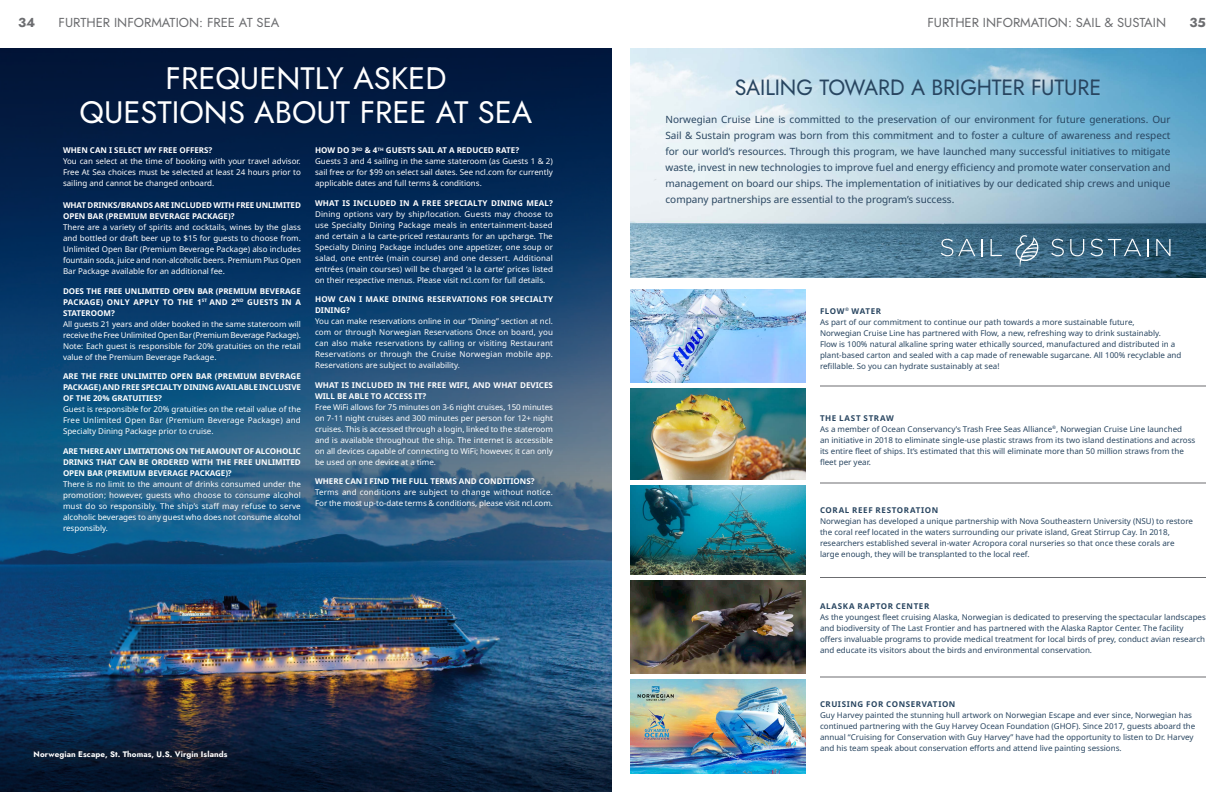
<style>
.page{position:relative;width:1224px;height:792px;background:#fff}
.page>*{position:absolute;margin:0;border:0;box-sizing:border-box;transform-origin:0 0}
.t1{font:31px/34px "Jost";color:#fff;text-align:center}
.Headlines{font:22px "Jost";letter-spacing:-.005em;color:#284560}
.t2{font:13px "Jost";color:#6c6d70}
.t3{font:10px/16px "Noto Sans";color:#284560;text-align:justify}
.Body{font:8px/11px "Noto Sans";color:#fff;text-align:justify}
.Body-2{font:8px/11px "Noto Sans";color:#284560}
.Heading{font:700 8px/11px "Noto Sans";color:#fff}
.Heading-2{font:8px/11px "Noto Sans";color:#fff;text-align:justify}
.Heading-3{font:700 8px "Noto Sans";letter-spacing:.07em;color:#284560}
.Heading-4{font:700 8px/11px "Noto Sans";letter-spacing:.02em;color:#fff}
.t4{font:8px "Jost";letter-spacing:.015em;color:#fff}
.Heading-5{font:700 8px "Noto Sans";letter-spacing:.095em;color:#284560}
.s1{font-weight:700}
</style>
<div class="page">
<img style="left:630px;top:48px;width:576px;height:230px">
<img style="left:630px;top:289px;width:176px;height:94px">
<img style="left:630px;top:388px;width:176px;height:92px">
<img style="left:630px;top:486px;width:176px;height:89px">
<img style="left:630px;top:580px;width:176px;height:94px">
<img style="left:630px;top:680px;width:176px;height:94px">
<svg style="left:820px;top:385px;width:386px;height:1px"></svg>
<svg style="left:630px;top:482px;width:576px;height:4px"></svg>
<svg style="left:630px;top:676px;width:576px;height:4px"></svg>
<hr style="left:820px;top:386px;width:386px;height:1px;background:#6c6d70">
<hr style="left:820px;top:483px;width:386px;height:1px;background:#6c6d70">
<hr style="left:820px;top:577px;width:386px;height:1px;background:#6c6d70">
<hr style="left:820px;top:677px;width:386px;height:1px;background:#6c6d70">
<svg style="left:941px;top:239px;width:34px;height:17px"></svg>
<svg style="left:982px;top:239px;width:1px;height:17px"></svg>
<svg style="left:991px;top:239px;width:11px;height:17px"></svg>
<svg style="left:1051px;top:239px;width:13px;height:17px"></svg>
<svg style="left:1070px;top:239px;width:14px;height:17px"></svg>
<svg style="left:1090px;top:239px;width:51px;height:17px"></svg>
<svg style="left:1147px;top:239px;width:2px;height:17px"></svg>
<svg style="left:1156px;top:239px;width:15px;height:17px"></svg>
<svg style="left:1016px;top:235px;width:22px;height:32px"></svg>
<img style="left:0;top:634px;width:612px;height:23px">
<img style="left:0;top:657px;width:612px;height:135px">
<svg style="left:0;top:48px;width:612px;height:586px;background:#14416a"></svg>
<div style="left:23px;top:741px;width:215px;height:29px;background:#231f20;opacity:.39"></div>
<h3 class="t2" style="left:18px;top:14px;width:19px">34</h3>
<h3 class="t2" style="left:59px;top:14px;width:222px">FURTHER INFORMATION: FREE AT SEA</h3>
<h3 class="t2" style="left:927px;top:14px;width:240px">FURTHER INFORMATION: SAIL &amp; SUSTAIN</h3>
<h3 class="t2" style="left:1190px;top:14px;width:18px">35</h3>
<p class="t1" style="left:80px;top:61px;width:454px">FREQUENTLY ASKED<br>QUESTIONS ABOUT FREE AT SEA</p>
<p class="Heading" style="left:63px;top:145px;width:151px">WHEN CAN I SELECT MY FREE OFFERS?</p>
<p class="Heading-2" style="left:63px;top:156px;width:239px">You can select at the time of booking with your travel advisor.<br>Free At Sea choices must be selected at least 24 hours prior to sailing and cannot be changed onboard.</p>
<p class="Heading" style="left:63px;top:200px;width:239px">WHAT DRINKS/BRANDS ARE INCLUDED WITH FREE UNLIMITED<br>OPEN BAR (PREMIUM BEVERAGE PACKAGE)?</p>
<p class="Body" style="left:63px;top:222px;width:239px">There are a variety of spirits and cocktails, wines by the glass and bottled or draft beer up to $15 for guests to choose from.<br>Unlimited Open Bar (Premium Beverage Package) also includes fountain soda, juice and non-alcoholic beers. Premium Plus Open Bar Package available for an additional fee.</p>
<p class="Body" style="left:63px;top:285px;width:239px;text-align:left"><span class="s1">DOES THE FREE UNLIMITED OPEN BAR (PREMIUM BEVERAGE PACKAGE) ONLY APPLY TO THE 1</span><sup>ST</sup> <span class="s1">AND 2</span><sup>ND</sup> <span class="s1">GUESTS IN A STATEROOM?<br></span>All guests 21 years and older booked in the same stateroom will receive the Free Unlimited Open Bar (Premium Beverage Package).<br>Note: Each guest is responsible for 20% gratuities on the retail value of the Premium Beverage Package.</p>
<p class="Heading" style="left:63px;top:371px;width:239px;text-align:justify">ARE THE FREE UNLIMITED OPEN BAR (PREMIUM BEVERAGE PACKAGE) AND FREE SPECIALTY DINING AVAILABLE INCLUSIVE OF THE 20% GRATUITIES?</p>
<p class="Body" style="left:63px;top:404px;width:239px">Guest is responsible for 20% gratuities on the retail value of the Free Unlimited Open Bar (Premium Beverage Package) and Specialty Dining Package prior to cruise.</p>
<p class="Heading" style="left:63px;top:445px;width:239px;text-align:justify">ARE THERE ANY LIMITATIONS ON THE AMOUNT OF ALCOHOLIC DRINKS THAT CAN BE ORDERED WITH THE FREE UNLIMITED OPEN BAR (PREMIUM BEVERAGE PACKAGE)?</p>
<p class="Body" style="left:63px;top:478px;width:239px">There is no limit to the amount of drinks consumed under the promotion; however, guests who choose to consume alcohol must do so responsibly. The ship’s staff may refuse to serve alcoholic beverages to any guest who does not consume alcohol responsibly.</p>
<p class="Heading" style="left:315px;top:145px;width:206px">HOW DO 3<sup>RD</sup> &amp; 4<sup>TH</sup> GUESTS SAIL AT A REDUCED RATE?</p>
<p class="Body" style="left:315px;top:156px;width:239px">Guests 3 and 4 sailing in the same stateroom (as Guests 1 &amp; 2) sail free or for $99 on select sail dates. See ncl.com for currently applicable dates and full terms &amp; conditions.</p>
<p class="Body" style="left:315px;top:197px;width:239px"><span class="s1">WHAT IS INCLUDED IN A FREE SPECIALTY DINING MEAL?<br></span>Dining options vary by ship/location. Guests may choose to use Specialty Dining Package meals in entertainment-based and certain a la carte-priced restaurants for an upcharge. The Specialty Dining Package includes one appetizer, one soup or salad, one entrée (main course) and one dessert. Additional entrées (main courses) will be charged ‘a la carte’ prices listed on their respective menus. Please visit ncl.com for full details.</p>
<p class="Heading-4" style="left:315px;top:294px;width:239px">HOW CAN I MAKE DINING RESERVATIONS FOR SPECIALTY<br>DINING?</p>
<p class="Body" style="left:315px;top:316px;width:239px">You can make reservations online in our “Dining” section at ncl. com or through Norwegian Reservations Once on board, you can also make reservations by calling or visiting Restaurant Reservations or through the Cruise Norwegian mobile app.<br>Reservations are subject to availability.</p>
<p class="Heading" style="left:315px;top:379px;width:239px">WHAT IS INCLUDED IN THE FREE WIFI, AND WHAT DEVICES<br>WILL BE ABLE TO ACCESS IT?</p>
<p class="Body" style="left:315px;top:401px;width:240px">Free WiFi allows for 75 minutes on 3-6 night cruises, 150 minutes on 7-11 night cruises and 300 minutes per person for 12+ night cruises. This is accessed through a login, linked to the stateroom and is available throughout the ship. The internet is accessible on all devices capable of connecting to WiFi; however, it can only be used on one device at a time.</p>
<p class="Heading" style="left:315px;top:476px;width:221px">WHERE CAN I FIND THE FULL TERMS AND CONDITIONS?</p>
<p class="Body" style="left:315px;top:487px;width:239px">Terms and conditions are subject to change without notice.<br>For the most up-to-date terms &amp; conditions, please visit ncl.com.</p>
<p class="t4" style="left:34px;top:749px;width:195px">Norwegian Escape, St. Thomas, U.S. Virgin Islands</p>
<p class="Headlines" style="left:735px;top:73px;width:368px">SAILING TOWARD A BRIGHTER FUTURE</p>
<p class="t3" style="left:666px;top:111px;width:506px">Norwegian Cruise Line is committed to the preservation of our environment for future generations. Our Sail &amp; Sustain program was born from this commitment and to foster a culture of awareness and respect for our world’s resources. Through this program, we have launched many successful initiatives to mitigate waste, invest in new technologies to improve fuel and energy efficiency and promote water conservation and management on board our ships. The implementation of initiatives by our dedicated ship crews and unique company partnerships are essential to the program’s success.</p>
<p class="Heading-3" style="left:820px;top:306px;width:63px">FLOW<sup>®</sup> WATER</p>
<p class="Body-2" style="left:820px;top:316px;width:363px">As part of our commitment to continue our path towards a more sustainable future,<br>Norwegian Cruise Line has partnered with Flow, a new, refreshing way to drink sustainably.<br>Flow is 100% natural alkaline spring water ethically sourced, manufactured and distributed in a plant-based carton and sealed with a cap made of renewable sugarcane. All 100% recyclable and refillable. So you can hydrate sustainably at sea!</p>
<p class="Heading-5" style="left:820px;top:413px;width:75px">THE LAST STRAW</p>
<p class="Body-2" style="left:820px;top:424px;width:377px">As a member of Ocean Conservancy’s Trash Free Seas Alliance<sup>®</sup>, Norwegian Cruise Line launched<br>an initiative in 2018 to eliminate single-use plastic straws from its two island destinations and across its entire fleet of ships. It’s estimated that this will eliminate more than 50 million straws from the fleet per year.</p>
<p class="Heading-3" style="left:820px;top:505px;width:120px">CORAL REEF RESTORATION</p>
<p class="Body-2" style="left:820px;top:516px;width:375px">Norwegian has developed a unique partnership with Nova Southeastern University (NSU) to restore the coral reef located in the waters surrounding our private island, Great Stirrup Cay. In 2018, researchers established several in-water Acropora coral nurseries so that once these corals are large enough, they will be transplanted to the local reef.</p>
<p class="Heading-3" style="left:820px;top:602px;width:111px">ALASKA RAPTOR CENTER</p>
<p class="Body-2" style="left:820px;top:612px;width:387px">As the youngest fleet cruising Alaska, Norwegian is dedicated to preserving the spectacular landscapes and biodiversity of The Last Frontier and has partnered with the Alaska Raptor Center. The facility offers invaluable programs to provide medical treatment for local birds of prey, conduct avian research and educate its visitors about the birds and environmental conservation.</p>
<p class="Heading-3" style="left:820px;top:700px;width:137px">CRUISING FOR CONSERVATION</p>
<p class="Body-2" style="left:820px;top:710px;width:377px">Guy Harvey painted the stunning hull artwork on Norwegian Escape and ever since, Norwegian has continued partnering with the Guy Harvey Ocean Foundation (GHOF). Since 2017, guests aboard the annual “Cruising for Conservation with Guy Harvey” have had the opportunity to listen to Dr. Harvey and his team speak about conservation efforts and attend live painting sessions.</p>
</div>
